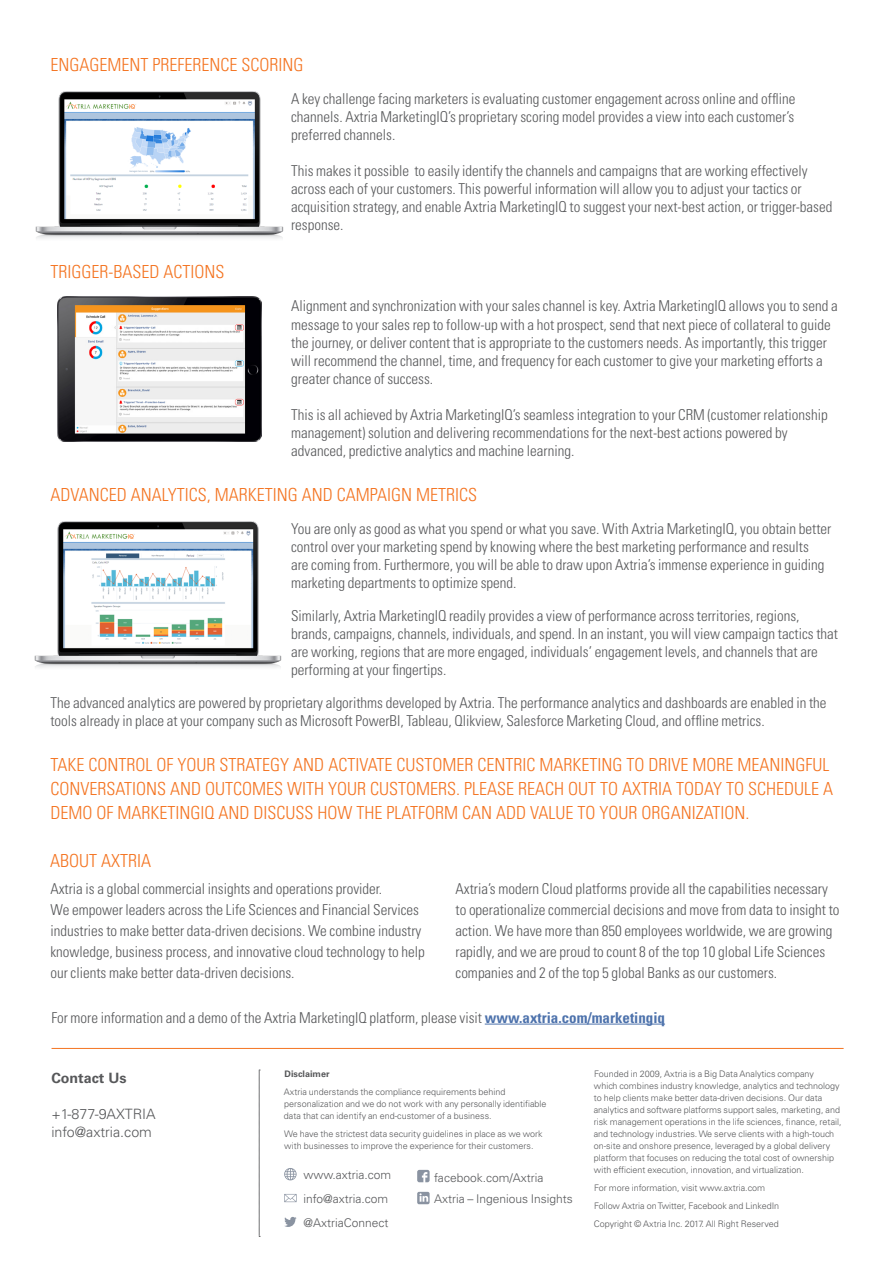
<style>
.page{position:relative;width:893px;height:1263px;background:#fff}
.page>*{position:absolute;margin:0;border:0;box-sizing:border-box;transform-origin:0 0}
.Heading_33pt_White{font:300 condensed 18px/24px "Univers LT Std";color:#f47421}
.Bodycopy_9_5pt{font:300 condensed 15px/18px "Univers LT Std";color:#57585a}
.Chart_Title_9_5pt{font:300 14.25px "Univers LT Std";color:#57585a}
.Chart_Title_9_5pt-2{font:700 14.25px "Univers LT Std";color:#57585a}
.Legal_6pt{font:300 12px "Univers LT Std";color:#57585a}
.Legal_6pt-2{font:300 9px/12px "Univers LT Std";color:#57585a}
.Legal_6pt-3{font:700 9px "Univers LT Std";color:#57585a}
.s1{font-weight:700;color:#4d72ac}
</style>
<div class="page">
<img style="left:34px;top:521px;width:248px;height:147px">
<img style="left:57px;top:297px;width:204px;height:144px">
<img style="left:35px;top:91px;width:249px;height:148px">
<svg style="left:284px;top:1168px;width:13px;height:12px"></svg>
<svg style="left:417px;top:1170px;width:13px;height:12px"></svg>
<svg style="left:284px;top:1194px;width:13px;height:8px"></svg>
<svg style="left:417px;top:1192px;width:13px;height:12px"></svg>
<svg style="left:284px;top:1217px;width:13px;height:10px"></svg>
<svg style="left:259px;top:1070px;width:1px;height:167px"></svg>
<hr style="left:52px;top:1048px;width:792px;height:1px;background:#f47421">
<hr style="left:485px;top:1024px;width:180px;height:1px;background:#4d72ac">
<p class="Heading_33pt_White" style="left:50px;top:53px;width:254px">ENGAGEMENT PREFERENCE SCORING</p>
<p class="Bodycopy_9_5pt" style="left:291px;top:90px;width:506px;text-align:justify">A key challenge facing marketers is evaluating customer engagement across online and offline channels. Axtria MarketingIQ’s proprietary scoring model provides a view into each customer’s preferred channels.</p>
<p class="Bodycopy_9_5pt" style="left:291px;top:162px;width:543px">This makes it possible to easily identify the channels and campaigns that are working effectively across each of your customers. This powerful information will allow you to adjust your tactics or acquisition strategy, and enable Axtria MarketingIQ to suggest your next-best action, or trigger-based response.</p>
<p class="Heading_33pt_White" style="left:50px;top:260px;width:176px">TRIGGER-BASED ACTIONS</p>
<p class="Bodycopy_9_5pt" style="left:291px;top:297px;width:548px">Alignment and synchronization with your sales channel is key. Axtria MarketingIQ allows you to send a message to your sales rep to follow-up with a hot prospect, send that next piece of collateral to guide the journey, or deliver content that is appropriate to the customers needs. As importantly, this trigger will recommend the channel, time, and frequency for each customer to give your marketing efforts a greater chance of success.</p>
<p class="Bodycopy_9_5pt" style="left:291px;top:405px;width:538px">This is all achieved by Axtria MarketingIQ’s seamless integration to your CRM (customer relationship management) solution and delivering recommendations for the next-best actions powered by advanced, predictive analytics and machine learning.</p>
<p class="Heading_33pt_White" style="left:50px;top:482px;width:428px">ADVANCED ANALYTICS, MARKETING AND CAMPAIGN METRICS</p>
<p class="Bodycopy_9_5pt" style="left:291px;top:519px;width:542px">You are only as good as what you spend or what you save. With Axtria MarketingIQ, you obtain better control over your marketing spend by knowing where the best marketing performance and results<br>are coming from. Furthermore, you will be able to draw upon Axtria’s immense experience in guiding marketing departments to optimize spend.</p>
<p class="Bodycopy_9_5pt" style="left:291px;top:606px;width:549px">Similarly, Axtria MarketingIQ readily provides a view of performance across territories, regions, brands, campaigns, channels, individuals, and spend. In an instant, you will view campaign tactics that are working, regions that are more engaged, individuals’ engagement levels, and channels that are performing at your fingertips.</p>
<p class="Bodycopy_9_5pt" style="left:50px;top:693px;width:778px">The advanced analytics are powered by proprietary algorithms developed by Axtria. The performance analytics and dashboards are enabled in the tools already in place at your company such as Microsoft PowerBI, Tableau, Qlikview, Salesforce Marketing Cloud, and offline metrics.</p>
<p class="Heading_33pt_White" style="left:50px;top:752px;width:784px">TAKE CONTROL OF YOUR STRATEGY AND ACTIVATE CUSTOMER CENTRIC MARKETING TO DRIVE MORE MEANINGFUL<br>CONVERSATIONS AND OUTCOMES WITH YOUR CUSTOMERS. PLEASE REACH OUT TO AXTRIA TODAY TO SCHEDULE A<br>DEMO OF MARKETINGIQ AND DISCUSS HOW THE PLATFORM CAN ADD VALUE TO YOUR ORGANIZATION.</p>
<p class="Heading_33pt_White" style="left:50px;top:848px;width:103px">ABOUT AXTRIA</p>
<p class="Bodycopy_9_5pt" style="left:50px;top:879px;width:333px">Axtria is a global commercial insights and operations provider.</p>
<p class="Bodycopy_9_5pt" style="left:50px;top:899px;width:376px;line-height:21px">We empower leaders across the Life Sciences and Financial Services industries to make better data-driven decisions. We combine industry knowledge, business process, and innovative cloud technology to help our clients make better data-driven decisions.</p>
<p class="Bodycopy_9_5pt" style="left:455px;top:878px;width:385px;line-height:21px">Axtria’s modern Cloud platforms provide all the capabilities necessary to operationalize commercial decisions and move from data to insight to action. We have more than 850 employees worldwide, we are growing rapidly, and we are proud to count 8 of the top 10 global Life Sciences companies and 2 of the top 5 global Banks as our customers.</p>
<p class="Bodycopy_9_5pt" style="left:51px;top:1008px;width:615px">For more information and a demo of the Axtria MarketingIQ platform, please visit <span class="s1">www.axtria.com/marketingiq</span></p>
<p class="Chart_Title_9_5pt-2" style="left:51px;top:1069px;width:77px">Contact Us</p>
<p class="Chart_Title_9_5pt" style="left:51px;top:1105px;width:106px">+1-877-9AXTRIA</p>
<p class="Chart_Title_9_5pt" style="left:51px;top:1123px;width:102px">info@axtria.com</p>
<p class="Legal_6pt-3" style="left:285px;top:1068px;width:47px">Disclaimer</p>
<p class="Legal_6pt-2" style="left:284px;top:1085px;width:264px">Axtria understands the compliance requirements behind personalization and we do not work with any personally identifiable data that can identify an end-customer of a business.</p>
<p class="Legal_6pt-2" style="left:284px;top:1127px;width:260px">We have the strictest data security guidelines in place as we work with businesses to improve the experience for their customers.</p>
<p class="Legal_6pt" style="left:434px;top:1170px;width:111px">facebook.com/Axtria</p>
<p class="Legal_6pt" style="left:434px;top:1191px;width:140px">Axtria – Ingenious Insights</p>
<p class="Legal_6pt" style="left:303px;top:1167px;width:89px">www.axtria.com</p>
<p class="Legal_6pt" style="left:303px;top:1191px;width:86px">info@axtria.com</p>
<p class="Legal_6pt" style="left:303px;top:1215px;width:86px">@AxtriaConnect</p>
<p class="Legal_6pt-2" style="left:594px;top:1067px;width:249px">Founded in 2009, Axtria is a Big Data Analytics company<br>which combines industry knowledge, analytics and technology to help clients make better data-driven decisions. Our data analytics and software platforms support sales, marketing, and risk management operations in the life sciences, finance, retail, and technology industries. We serve clients with a high-touch on-site and onshore presence, leveraged by a global delivery platform that focuses on reducing the total cost of ownership with efficient execution, innovation, and virtualization.</p>
<p class="Legal_6pt-2" style="left:594px;top:1181px;width:173px">For more information, visit www.axtria.com</p>
<p class="Legal_6pt-2" style="left:594px;top:1199px;width:187px">Follow Axtria on Twitter, Facebook and LinkedIn</p>
<p class="Legal_6pt-2" style="left:594px;top:1217px;width:186px">Copyright © Axtria Inc. 2017. All Right Reserved</p>
</div>
